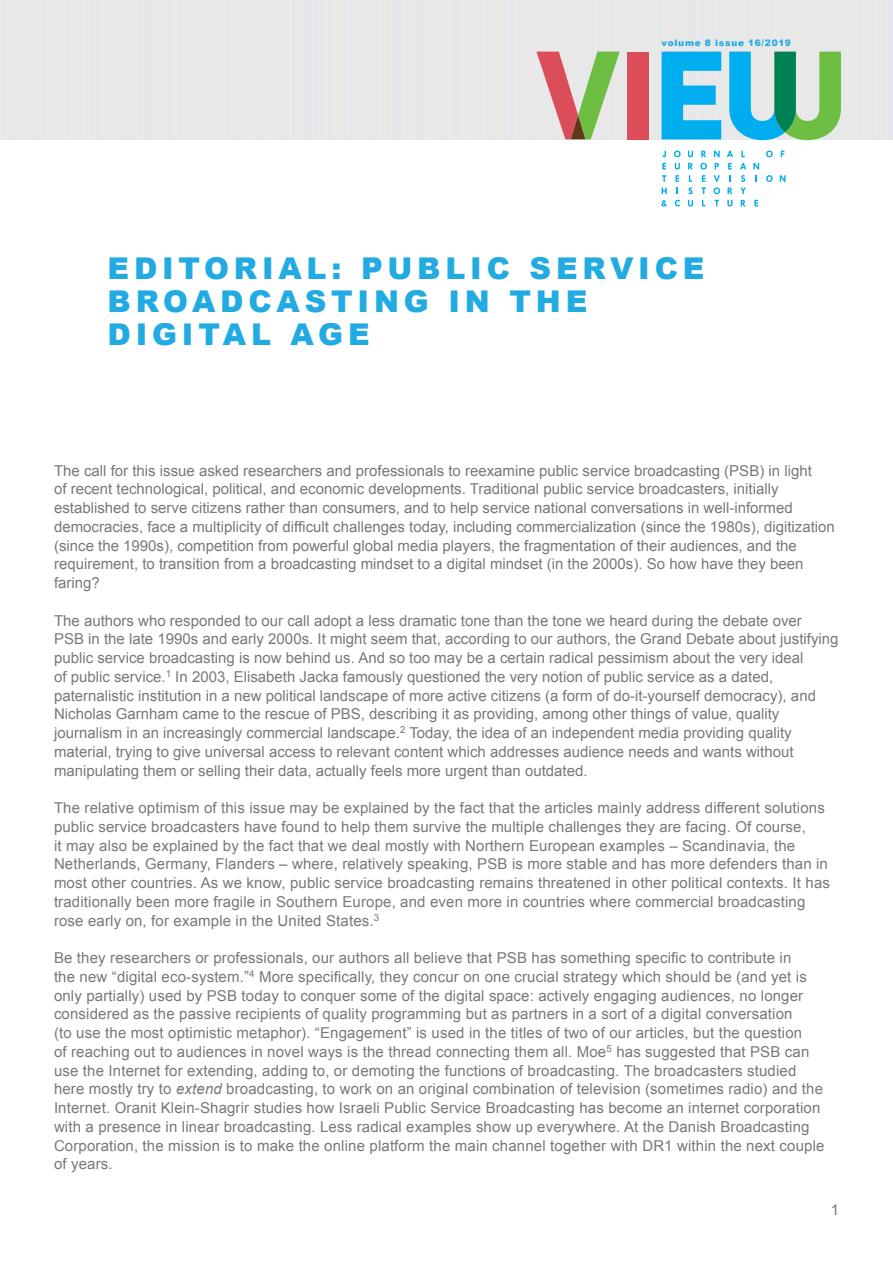
<style>
.page{position:relative;width:893px;height:1263px;background:#fff}
.page>*{position:absolute;margin:0;border:0;box-sizing:border-box;transform-origin:0 0}
.Chap_title{font:900 30px/33px "Arial";letter-spacing:.16em;color:#22abe2}
.Body_text_next{font:15px/18.8px "Arial";letter-spacing:.01em;color:#797877}
.Body_text_first{font:15px/18.8px "Arial";color:#797877}
.Body_text_first-2{font:900 9px "Arial";letter-spacing:.09em;color:#22abe2}
.s1{font-style:italic}
</style>
<div class="page">
<img style="left:0;top:0;width:893px;height:140px">
<div style="left:627px;top:52px;width:22px;height:87px;background:#db4d58"></div>
<svg style="left:662px;top:52px;width:59px;height:87px;background:#38bbec"></svg>
<svg style="left:729px;top:52px;width:112px;height:88px;background:#70c0ab"></svg>
<svg style="left:701px;top:151px;width:5px;height:6px"></svg>
<svg style="left:714px;top:151px;width:6px;height:6px"></svg>
<svg style="left:741px;top:151px;width:4px;height:6px"></svg>
<svg style="left:766px;top:151px;width:7px;height:6px"></svg>
<svg style="left:781px;top:151px;width:3px;height:6px"></svg>
<svg style="left:715px;top:163px;width:4px;height:6px"></svg>
<svg style="left:740px;top:163px;width:6px;height:6px"></svg>
<svg style="left:753px;top:163px;width:6px;height:6px"></svg>
<svg style="left:700px;top:163px;width:7px;height:19px"></svg>
<svg style="left:741px;top:175px;width:4px;height:7px"></svg>
<svg style="left:766px;top:175px;width:7px;height:7px"></svg>
<svg style="left:780px;top:175px;width:5px;height:7px"></svg>
<svg style="left:701px;top:188px;width:5px;height:6px"></svg>
<svg style="left:713px;top:175px;width:7px;height:19px"></svg>
<svg style="left:740px;top:188px;width:6px;height:6px"></svg>
<svg style="left:702px;top:200px;width:3px;height:6px"></svg>
<svg style="left:715px;top:200px;width:4px;height:6px"></svg>
<svg style="left:741px;top:200px;width:5px;height:6px"></svg>
<svg style="left:754px;top:200px;width:4px;height:6px"></svg>
<svg style="left:662px;top:151px;width:4px;height:6px"></svg>
<svg style="left:662px;top:163px;width:4px;height:6px"></svg>
<svg style="left:662px;top:175px;width:4px;height:7px"></svg>
<svg style="left:662px;top:188px;width:5px;height:6px"></svg>
<svg style="left:661px;top:200px;width:6px;height:6px"></svg>
<svg style="left:674px;top:151px;width:7px;height:6px"></svg>
<svg style="left:675px;top:163px;width:5px;height:19px"></svg>
<svg style="left:675px;top:200px;width:5px;height:6px"></svg>
<svg style="left:688px;top:151px;width:5px;height:6px"></svg>
<svg style="left:688px;top:163px;width:5px;height:6px"></svg>
<svg style="left:688px;top:175px;width:5px;height:19px"></svg>
<svg style="left:688px;top:200px;width:5px;height:6px"></svg>
<svg style="left:727px;top:151px;width:6px;height:6px"></svg>
<svg style="left:728px;top:163px;width:4px;height:6px"></svg>
<svg style="left:729px;top:175px;width:2px;height:7px"></svg>
<svg style="left:727px;top:188px;width:5px;height:6px"></svg>
<svg style="left:727px;top:200px;width:5px;height:6px"></svg>
<svg style="left:536px;top:52px;width:84px;height:87px;background:#c6b79d"></svg>
<p class="Body_text_first-2" style="left:661px;top:37px;width:131px">volume 8 issue 16/2019</p>
<p class="Chap_title" style="left:108px;top:250px;width:598px">EDITORIAL: PUBLIC SERVICE<br>BROADCASTING IN THE<br>DIGITAL AGE</p>
<p class="Body_text_first" style="left:54px;top:461px;width:782px">The call for this issue asked researchers and professionals to reexamine public service broadcasting (PSB) in light<br>of recent technological, political, and economic developments. Traditional public service broadcasters, initially established to serve citizens rather than consumers, and to help service national conversations in well-informed democracies, face a multiplicity of difficult challenges today, including commercialization (since the 1980s), digitization (since the 1990s), competition from powerful global media players, the fragmentation of their audiences, and the requirement, to transition from a broadcasting mindset to a digital mindset (in the 2000s). So how have they been faring?</p>
<p class="Body_text_next" style="left:54px;top:611px;width:786px">The authors who responded to our call adopt a less dramatic tone than the tone we heard during the debate over<br>PSB in the late 1990s and early 2000s. It might seem that, according to our authors, the Grand Debate about justifying public service broadcasting is now behind us. And so too may be a certain radical pessimism about the very ideal<br>of public service.<sup>1</sup> In 2003, Elisabeth Jacka famously questioned the very notion of public service as a dated, paternalistic institution in a new political landscape of more active citizens (a form of do-it-yourself democracy), and Nicholas Garnham came to the rescue of PBS, describing it as providing, among other things of value, quality journalism in an increasingly commercial landscape.<sup>2</sup> Today, the idea of an independent media providing quality material, trying to give universal access to relevant content which addresses audience needs and wants without manipulating them or selling their data, actually feels more urgent than outdated.</p>
<p class="Body_text_next" style="left:54px;top:799px;width:777px">The relative optimism of this issue may be explained by the fact that the articles mainly address different solutions public service broadcasters have found to help them survive the multiple challenges they are facing. Of course,<br>it may also be explained by the fact that we deal mostly with Northern European examples – Scandinavia, the Netherlands, Germany, Flanders – where, relatively speaking, PSB is more stable and has more defenders than in most other countries. As we know, public service broadcasting remains threatened in other political contexts. It has traditionally been more fragile in Southern Europe, and even more in countries where commercial broadcasting rose early on, for example in the United States.<sup>3</sup></p>
<p class="Body_text_next" style="left:54px;top:949px;width:772px">Be they researchers or professionals, our authors all believe that PSB has something specific to contribute in<br>the new “digital eco-system.”<sup>4</sup> More specifically, they concur on one crucial strategy which should be (and yet is only partially) used by PSB today to conquer some of the digital space: actively engaging audiences, no longer considered as the passive recipients of quality programming but as partners in a sort of a digital conversation<br>(to use the most optimistic metaphor). “Engagement” is used in the titles of two of our articles, but the question<br>of reaching out to audiences in novel ways is the thread connecting them all. Moe<sup>5</sup> has suggested that PSB can use the Internet for extending, adding to, or demoting the functions of broadcasting. The broadcasters studied here mostly try to <span class="s1">extend</span> broadcasting, to work on an original combination of television (sometimes radio) and the Internet. Oranit Klein-Shagrir studies how Israeli Public Service Broadcasting has become an internet corporation with a presence in linear broadcasting. Less radical examples show up everywhere. At the Danish Broadcasting Corporation, the mission is to make the online platform the main channel together with DR1 within the next couple of years.</p>
<p class="Body_text_next" style="left:831px;top:1201px;width:10px">1</p>
</div>
